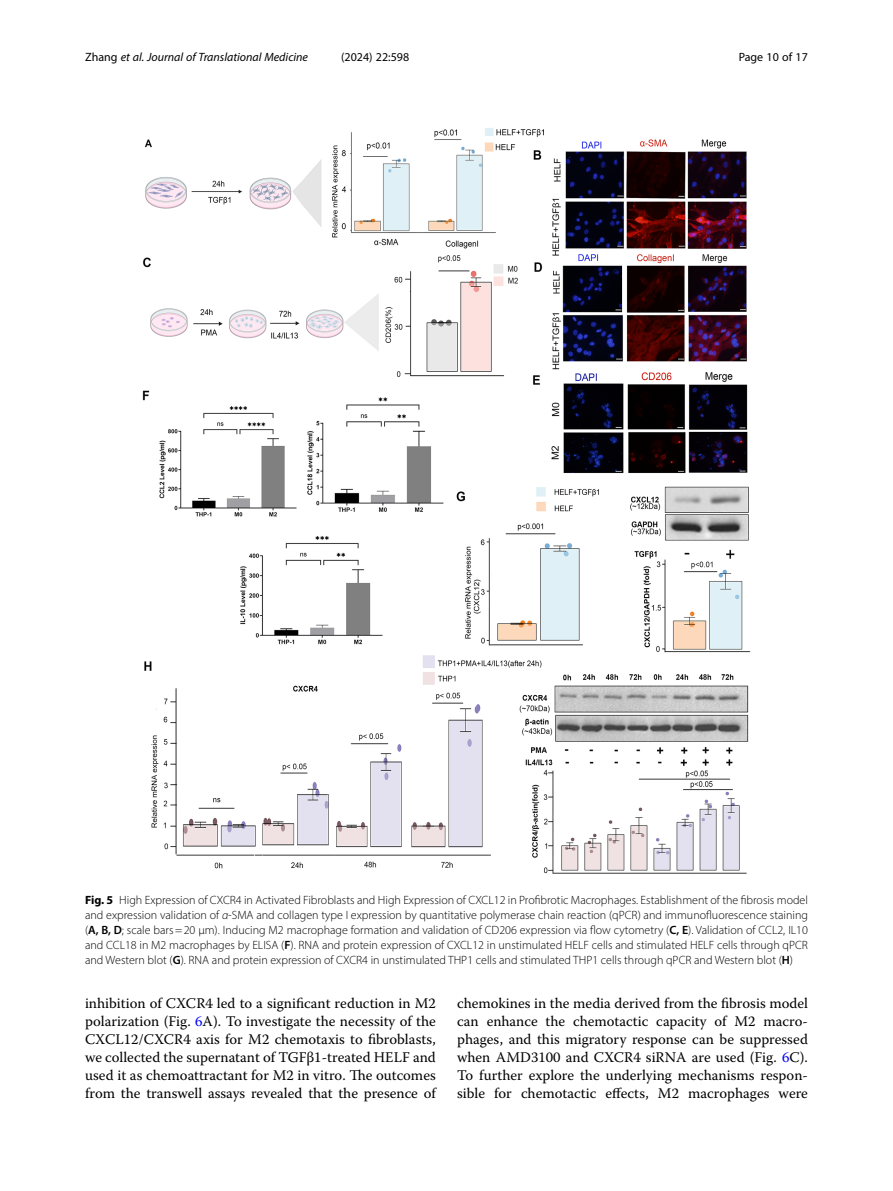
<style>
.page{position:relative;width:893px;height:1191px;background:#fff}
.page>*{position:absolute;margin:0;border:0;box-sizing:border-box;transform-origin:0 0}
.Body_Text_Indent{font:14.7px/18px "Warnock Pro";color:#000;text-align:justify}
.Figure_Caption{font:300 12px/15px "Myriad Pro";color:#000;text-align:justify}
.t1{font:italic 12px "Myriad Pro";color:#000}
.t2{font:12px "Myriad Pro";color:#000}
.s1{font-style:normal}
.s2{font-weight:700}
.s3{font-style:italic}
.s4{font-weight:600}
.s5{color:#00f}
</style>
<div class="page">
<img style="left:142px;top:128px;width:609px;height:746px">
<p class="t1" style="left:85px;top:50px;width:224px"><span class="s1">Zhang</span> et al. Journal of Translational Medicine</p>
<p class="t2" style="left:341px;top:50px;width:70px">(2024) 22:598</p>
<p class="t2" style="left:739px;top:50px;width:71px">Page 10 of 17</p>
<p class="Figure_Caption" style="left:85px;top:892px;width:724px"><span class="s2">Fig. 5</span> High Expression of CXCR4 in Activated Fibroblasts and High Expression of CXCL12 in Profibrotic Macrophages. Establishment of the fibrosis model and expression validation of <span class="s3">α</span>-SMA and collagen type I expression by quantitative polymerase chain reaction (qPCR) and immunofluorescence staining (<span class="s4">A, B, D</span>; scale bars=20 μm). Inducing M2 macrophage formation and validation of CD206 expression via flow cytometry (<span class="s4">C, E</span>). Validation of CCL2, IL10 and CCL18 in M2 macrophages by ELISA (<span class="s4">F</span>). RNA and protein expression of CXCL12 in unstimulated HELF cells and stimulated HELF cells through qPCR and Western blot (<span class="s4">G</span>). RNA and protein expression of CXCR4 in unstimulated THP1 cells and stimulated THP1 cells through qPCR and Western blot (<span class="s4">H</span>)</p>
<p class="Body_Text_Indent" style="left:85px;top:994px;width:352px">inhibition of CXCR4 led to a significant reduction in M2 polarization (Fig. <span class="s5">6</span>A). To investigate the necessity of the CXCL12/CXCR4 axis for M2 chemotaxis to fibroblasts, we collected the supernatant of TGFβ1-treated HELF and used it as chemoattractant for M2 in vitro. The outcomes from the transwell assays revealed that the presence of</p>
<p class="Body_Text_Indent" style="left:457px;top:994px;width:352px">chemokines in the media derived from the fibrosis model can enhance the chemotactic capacity of M2 macro&shy;phages, and this migratory response can be suppressed when AMD3100 and CXCR4 siRNA are used (Fig. <span class="s5">6</span>C).<br>To further explore the underlying mechanisms respon&shy;sible for chemotactic effects, M2 macrophages were</p>
</div>
